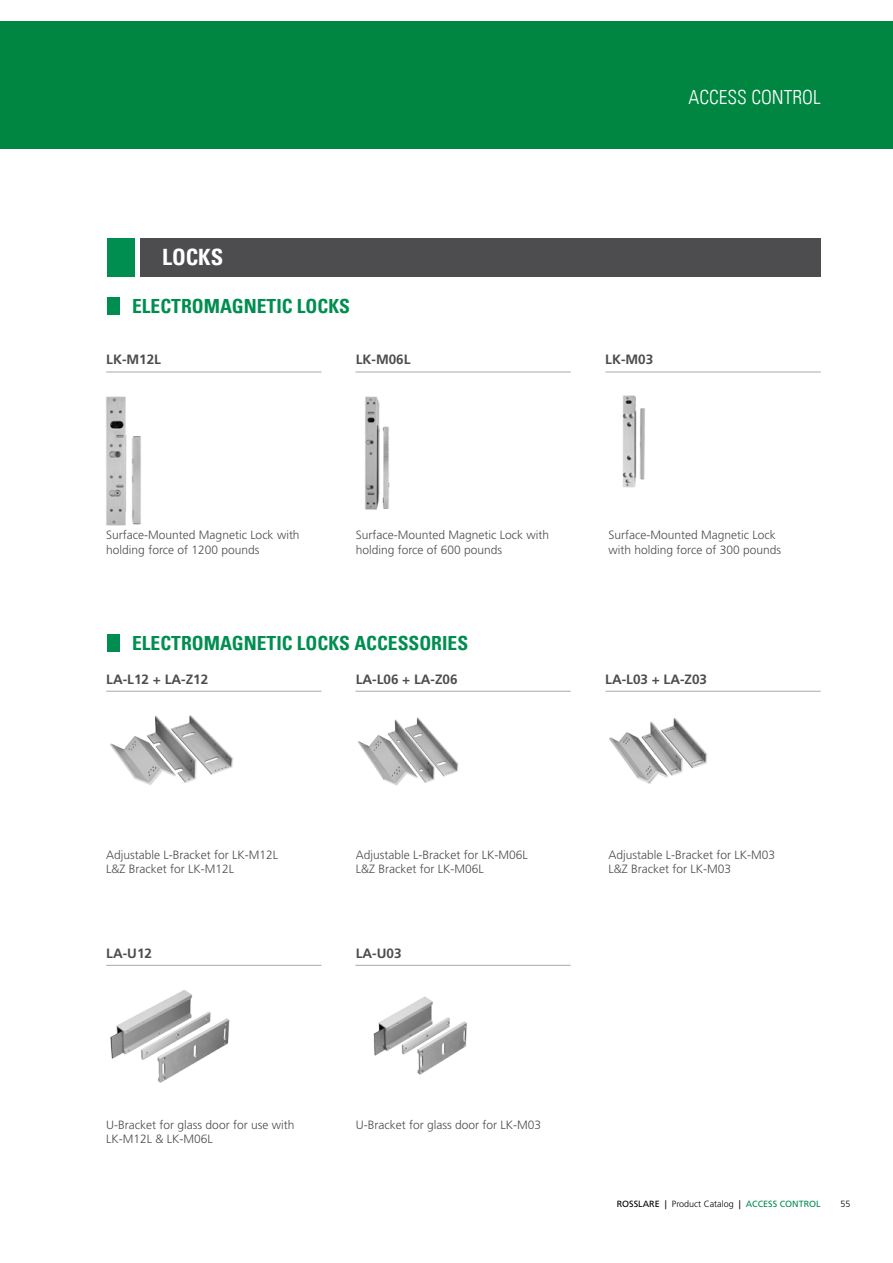
<style>
.page{position:relative;width:893px;height:1263px;background:#fff}
.page>*{position:absolute;margin:0;border:0;box-sizing:border-box;transform-origin:0 0}
.t1{font:700 condensed 22.5px "Univers LT";color:#fff}
.t2{font:700 condensed 19.5px "Univers LT";color:#008e50}
.t3{font:300 condensed 19.5px "Univers LT";color:#fff}
.t4{font:700 13.5px "Frutiger LT Std";color:#4d4d4f}
.t5{font:300 12px/14.4px "Frutiger LT Std";color:#4d4d4f}
.t6{font:300 9px "Frutiger LT Std";color:#000}
.s1{font-weight:400}
.s2{font-weight:400;color:#008e50}
</style>
<div class="page">
<div style="left:0;top:21px;width:893px;height:128px;background:#008641"></div>
<img style="left:365px;top:396px;width:25px;height:114px">
<div style="left:107px;top:298px;width:12px;height:17px;background:#008e50"></div>
<hr style="left:106px;top:372px;width:215px;height:1px;background:#a7a9ac">
<hr style="left:355px;top:372px;width:216px;height:1px;background:#a7a9ac">
<hr style="left:605px;top:372px;width:216px;height:1px;background:#a7a9ac">
<img style="left:106px;top:396px;width:35px;height:130px">
<div style="left:107px;top:635px;width:12px;height:17px;background:#008e50"></div>
<hr style="left:106px;top:691px;width:215px;height:1px;background:#a7a9ac">
<hr style="left:355px;top:691px;width:216px;height:1px;background:#a7a9ac">
<hr style="left:605px;top:691px;width:216px;height:1px;background:#a7a9ac">
<hr style="left:106px;top:965px;width:215px;height:1px;background:#a7a9ac">
<hr style="left:355px;top:965px;width:216px;height:1px;background:#a7a9ac">
<img style="left:622px;top:395px;width:23px;height:93px">
<img style="left:110px;top:715px;width:123px;height:70px">
<img style="left:358px;top:717px;width:101px;height:69px">
<img style="left:609px;top:718px;width:99px;height:66px">
<img style="left:110px;top:990px;width:120px;height:93px">
<img style="left:373px;top:996px;width:94px;height:79px">
<div style="left:107px;top:238px;width:27px;height:38px;background:#008e50"></div>
<div style="left:141px;top:238px;width:680px;height:38px;background:#4d4d4f"></div>
<h2 class="t3" style="left:688px;top:86px;width:134px">ACCESS CONTROL</h2>
<h1 class="t1" style="left:162px;top:244px;width:63px">LOCKS</h1>
<h2 class="t2" style="left:132px;top:294px;width:219px">ELECTROMAGNETIC LOCKS</h2>
<p class="t4" style="left:106px;top:352px;width:56px">LK-M12L</p>
<p class="t4" style="left:356px;top:352px;width:56px">LK-M06L</p>
<p class="t4" style="left:605px;top:352px;width:50px">LK-M03</p>
<p class="t5" style="left:106px;top:528px;width:195px">Surface-Mounted Magnetic Lock with holding force of 1200 pounds</p>
<p class="t5" style="left:356px;top:528px;width:195px">Surface-Mounted Magnetic Lock with holding force of 600 pounds</p>
<p class="t5" style="left:609px;top:528px;width:174px">Surface-Mounted Magnetic Lock with holding force of 300 pounds</p>
<h2 class="t2" style="left:132px;top:631px;width:337px">ELECTROMAGNETIC LOCKS ACCESSORIES</h2>
<p class="t4" style="left:106px;top:671px;width:103px">LA-L12 + LA-Z12</p>
<p class="t4" style="left:356px;top:671px;width:103px">LA-L06 + LA-Z06</p>
<p class="t4" style="left:605px;top:671px;width:103px">LA-L03 + LA-Z03</p>
<p class="t5" style="left:106px;top:847px;width:173px">Adjustable L-Bracket for LK-M12L<br>L&amp;Z Bracket for LK-M12L</p>
<p class="t5" style="left:356px;top:847px;width:173px">Adjustable L-Bracket for LK-M06L<br>L&amp;Z Bracket for LK-M06L</p>
<p class="t5" style="left:609px;top:847px;width:168px">Adjustable L-Bracket for LK-M03<br>L&amp;Z Bracket for LK-M03</p>
<p class="t4" style="left:106px;top:945px;width:47px">LA-U12</p>
<p class="t4" style="left:356px;top:945px;width:47px">LA-U03</p>
<p class="t5" style="left:106px;top:1118px;width:190px">U-Bracket for glass door for use with<br>LK-M12L &amp; LK-M06L</p>
<p class="t5" style="left:356px;top:1118px;width:187px">U-Bracket for glass door for LK-M03</p>
<p class="t6" style="left:617px;top:1199px;width:205px"><span class="s1">ROSSLARE |</span> Product Catalog <span class="s1">|</span> <span class="s2">ACCESS CONTROL</span></p>
<p class="t6" style="left:840px;top:1199px;width:12px">55</p>
</div>
